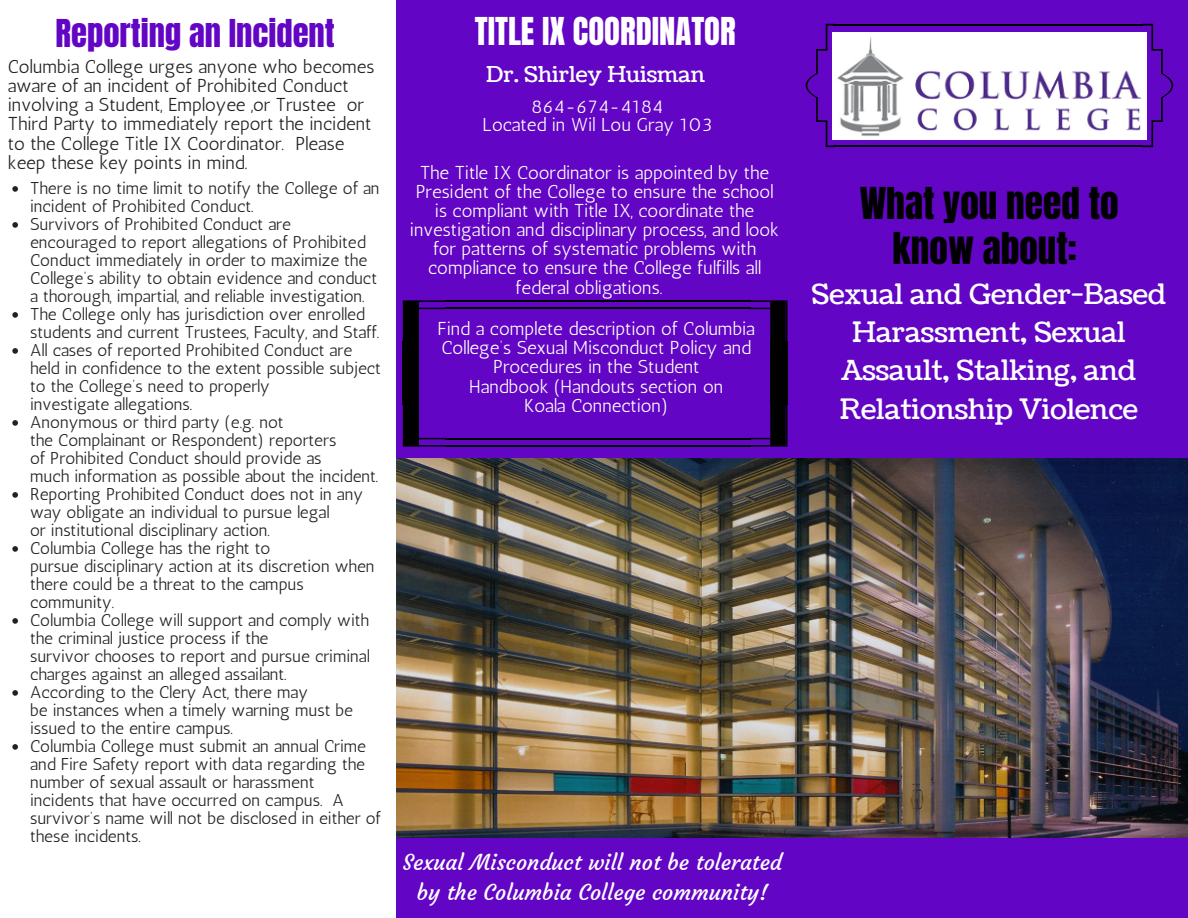
<style>
.page{position:relative;width:1188px;height:918px;background:#fff}
.page>*{position:absolute;margin:0;border:0;box-sizing:border-box;transform-origin:0 0}
.t1{font:37.35px/45px "Anton";color:#000;text-align:center}
.t2{font:32.7px "Anton";color:#6205c4}
.t3{font:32.7px "Anton";color:#fff}
.t4{font:28.05px/38.2px "Coustard";color:#fff;text-align:center}
.t5{font:21.75px/30.3px "Courgette";color:#fff;text-align:center}
.t6{font:21.75px "Coustard";color:#fff}
.t7{font:18.75px/19.2px "Antic";color:#fff;text-align:center}
.t8{font:18.75px/19.2px "Antic";color:#222}
.t9{font:17.1px/18px "Antic";color:#222}
</style>
<div class="page">
<img style="left:396px;top:458px;width:792px;height:380px">
<div style="left:396px;top:0;width:792px;height:458px;background:#6205c4"></div>
<div style="left:396px;top:838px;width:792px;height:80px;background:#6205c4"></div>
<svg style="left:750px;top:300px;width:37px;height:41px"></svg>
<hr style="left:446px;top:308px;width:305px;height:1px;background:#000">
<hr style="left:446px;top:300px;width:305px;height:2px;background:#000">
<svg style="left:403px;top:300px;width:44px;height:41px"></svg>
<div style="left:403px;top:341px;width:16px;height:64px;background:#000"></div>
<svg style="left:403px;top:405px;width:44px;height:42px"></svg>
<hr style="left:446px;top:445px;width:305px;height:2px;background:#000">
<hr style="left:446px;top:438px;width:305px;height:1px;background:#000">
<svg style="left:750px;top:405px;width:37px;height:42px"></svg>
<div style="left:770px;top:341px;width:16px;height:64px;background:#000"></div>
<hr style="left:786px;top:341px;width:1px;height:64px;background:#000">
<hr style="left:834px;top:24px;width:309px;height:1px;background:#000">
<hr style="left:834px;top:146px;width:309px;height:1px;background:#000">
<svg style="left:1142px;top:24px;width:31px;height:123px"></svg>
<svg style="left:806px;top:24px;width:29px;height:123px"></svg>
<img style="left:832px;top:33px;width:314px;height:107px">
<svg style="left:12px;top:186px;width:6px;height:6px"></svg>
<svg style="left:12px;top:222px;width:6px;height:6px"></svg>
<svg style="left:12px;top:312px;width:6px;height:6px"></svg>
<svg style="left:12px;top:348px;width:6px;height:6px"></svg>
<svg style="left:12px;top:420px;width:6px;height:6px"></svg>
<svg style="left:12px;top:492px;width:6px;height:6px"></svg>
<svg style="left:12px;top:546px;width:6px;height:6px"></svg>
<svg style="left:12px;top:618px;width:6px;height:6px"></svg>
<svg style="left:12px;top:690px;width:6px;height:6px"></svg>
<svg style="left:12px;top:744px;width:6px;height:6px"></svg>
<h2 class="t2" style="left:55px;top:10px;width:281px">Reporting an Incident</h2>
<p class="t8" style="left:8px;top:57px;width:368px">Columbia College urges anyone who becomes aware of an incident of Prohibited Conduct involving a Student, Employee ,or Trustee or Third Party to immediately report the incident to the College Title IX Coordinator. Please keep these key points in mind.</p>
<p class="t9" style="left:30px;top:179px;width:352px">There is no time limit to notify the College of an incident of Prohibited Conduct.<br>Survivors of Prohibited Conduct are encouraged to report allegations of Prohibited Conduct immediately in order to maximize the College’s ability to obtain evidence and conduct a thorough, impartial, and reliable investigation.<br>The College only has jurisdiction over enrolled students and current Trustees, Faculty, and Staff.<br>All cases of reported Prohibited Conduct are held in confidence to the extent possible subject to the College’s need to properly<br>investigate allegations.<br>Anonymous or third party (e.g. not<br>the Complainant or Respondent) reporters<br>of Prohibited Conduct should provide as<br>much information as possible about the incident.<br>Reporting Prohibited Conduct does not in any way obligate an individual to pursue legal<br>or institutional disciplinary action.<br>Columbia College has the right to<br>pursue disciplinary action at its discretion when there could be a threat to the campus community.<br>Columbia College will support and comply with the criminal justice process if the<br>survivor chooses to report and pursue criminal charges against an alleged assailant.<br>According to the Clery Act, there may<br>be instances when a timely warning must be issued to the entire campus.<br>Columbia College must submit an annual Crime and Fire Safety report with data regarding the number of sexual assault or harassment incidents that have occurred on campus. A survivor’s name will not be disclosed in either of these incidents.</p>
<h2 class="t3" style="left:475px;top:7px;width:262px">TITLE IX COORDINATOR</h2>
<p class="t6" style="left:486px;top:60px;width:221px">Dr. Shirley Huisman</p>
<p class="t7" style="left:483px;top:97px;width:231px;line-height:18px">864-674-4184<br>Located in Wil Lou Gray 103</p>
<p class="t7" style="left:410px;top:163px;width:371px">The Title IX Coordinator is appointed by the President of the College to ensure the school is compliant with Title IX, coordinate the investigation and disciplinary process, and look for patterns of systematic problems with compliance to ensure the College fulfills all federal obligations.</p>
<p class="t7" style="left:438px;top:319px;width:319px">Find a complete description of Columbia<br>College’s Sexual Misconduct Policy and<br>Procedures in the Student<br>Handbook (Handouts section on<br>Koala Connection)</p>
<p class="t5" style="left:403px;top:847px;width:381px">Sexual Misconduct will not be tolerated by the Columbia College community!</p>
<h1 class="t1" style="left:860px;top:182px;width:260px">What you need to know about:</h1>
<h3 class="t4" style="left:812px;top:276px;width:356px">Sexual and Gender-Based<br>Harassment, Sexual<br>Assault, Stalking, and<br>Relationship Violence</h3>
</div>
